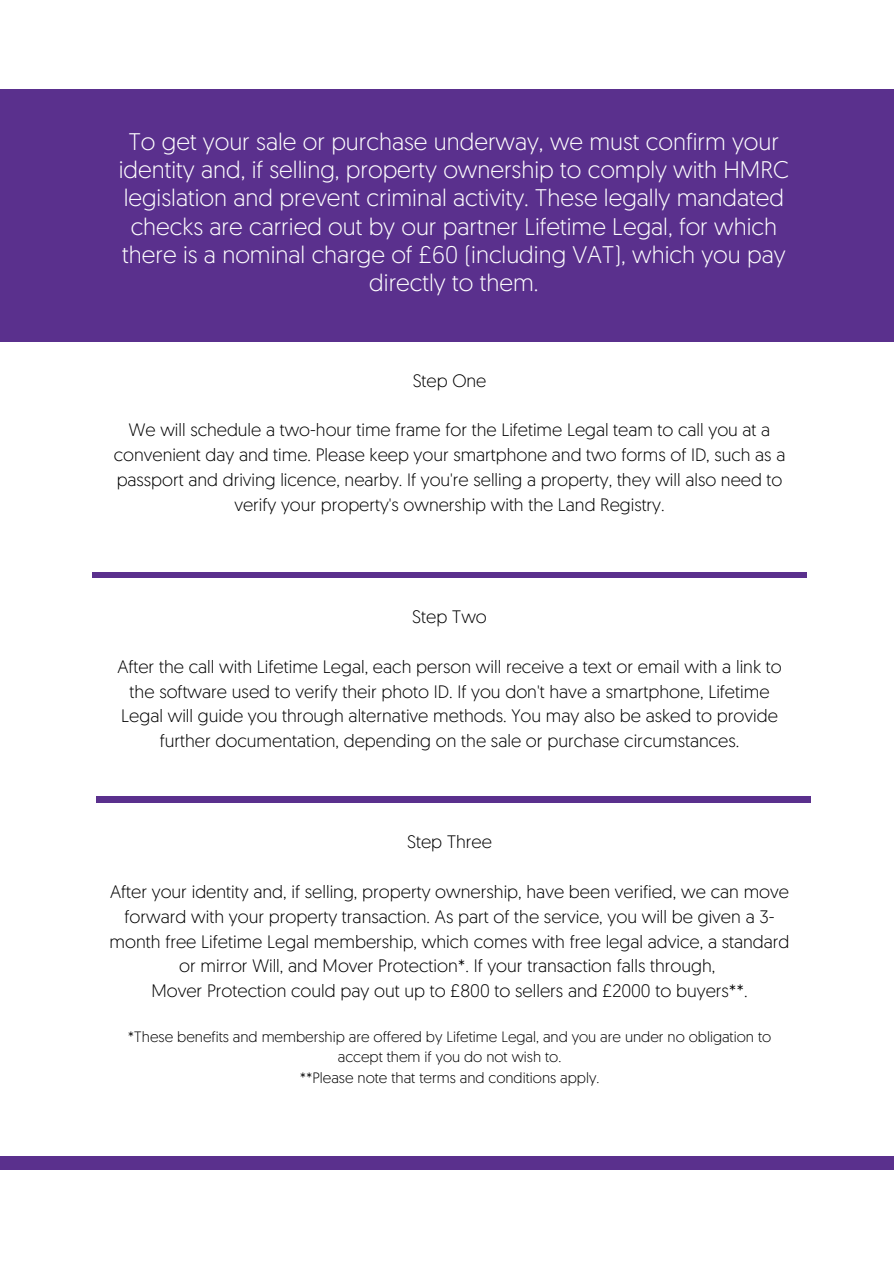
<style>
.page{position:relative;width:894px;height:1264px;background:#fff}
.page>*{position:absolute;margin:0;border:0;box-sizing:border-box;transform-origin:0 0}
.t1{font:300 24px/28.2px "Geomanist";color:#fff;text-align:center}
.t2{font:300 18px/24.8px "Geomanist";color:#000;text-align:center}
.t3{font:300 17.85px/24.8px "Geomanist";color:#000;text-align:center}
.t4{font:300 15px/20.2px "Geomanist";color:#000;text-align:center}
</style>
<div class="page">
<div style="left:0;top:89px;width:893px;height:252px;background:#5a308d"></div>
<div style="left:92px;top:572px;width:714px;height:6px;background:#5a308d"></div>
<div style="left:0;top:1156px;width:893px;height:13px;background:#5a308d"></div>
<div style="left:97px;top:797px;width:713px;height:6px;background:#5a308d"></div>
<h1 class="t1" style="left:119px;top:130px;width:671px">To get your sale or purchase underway, we must confirm your identity and, if selling, property ownership to comply with HMRC legislation and prevent criminal activity. These legally mandated checks are carried out by our partner Lifetime Legal, for which there is a nominal charge of £60 (including VAT), which you pay directly to them.</h1>
<h2 class="t3" style="left:412px;top:370px;width:75px">Step One</h2>
<h2 class="t3" style="left:114px;top:419px;width:672px">We will schedule a two-hour time frame for the Lifetime Legal team to call you at a convenient day and time. Please keep your smartphone and two forms of ID, such as a passport and driving licence, nearby. If you're selling a property, they will also need to verify your property's ownership with the Land Registry.</h2>
<h2 class="t2" style="left:412px;top:606px;width:76px">Step Two</h2>
<h2 class="t2" style="left:117px;top:656px;width:665px">After the call with Lifetime Legal, each person will receive a text or email with a link to the software used to verify their photo ID. If you don't have a smartphone, Lifetime Legal will guide you through alternative methods. You may also be asked to provide further documentation, depending on the sale or purchase circumstances.</h2>
<h2 class="t2" style="left:407px;top:831px;width:86px">Step Three</h2>
<h2 class="t2" style="left:109px;top:881px;width:681px">After your identity and, if selling, property ownership, have been verified, we can move forward with your property transaction. As part of the service, you will be given a 3- month free Lifetime Legal membership, which comes with free legal advice, a standard or mirror Will, and Mover Protection*. If your transaction falls through,<br>Mover Protection could pay out up to £800 to sellers and £2000 to buyers**.</h2>
<p class="t4" style="left:128px;top:1028px;width:644px">*These benefits and membership are offered by Lifetime Legal, and you are under no obligation to accept them if you do not wish to.</p>
<p class="t4" style="left:299px;top:1068px;width:301px">**Please note that terms and conditions apply.</p>
</div>
